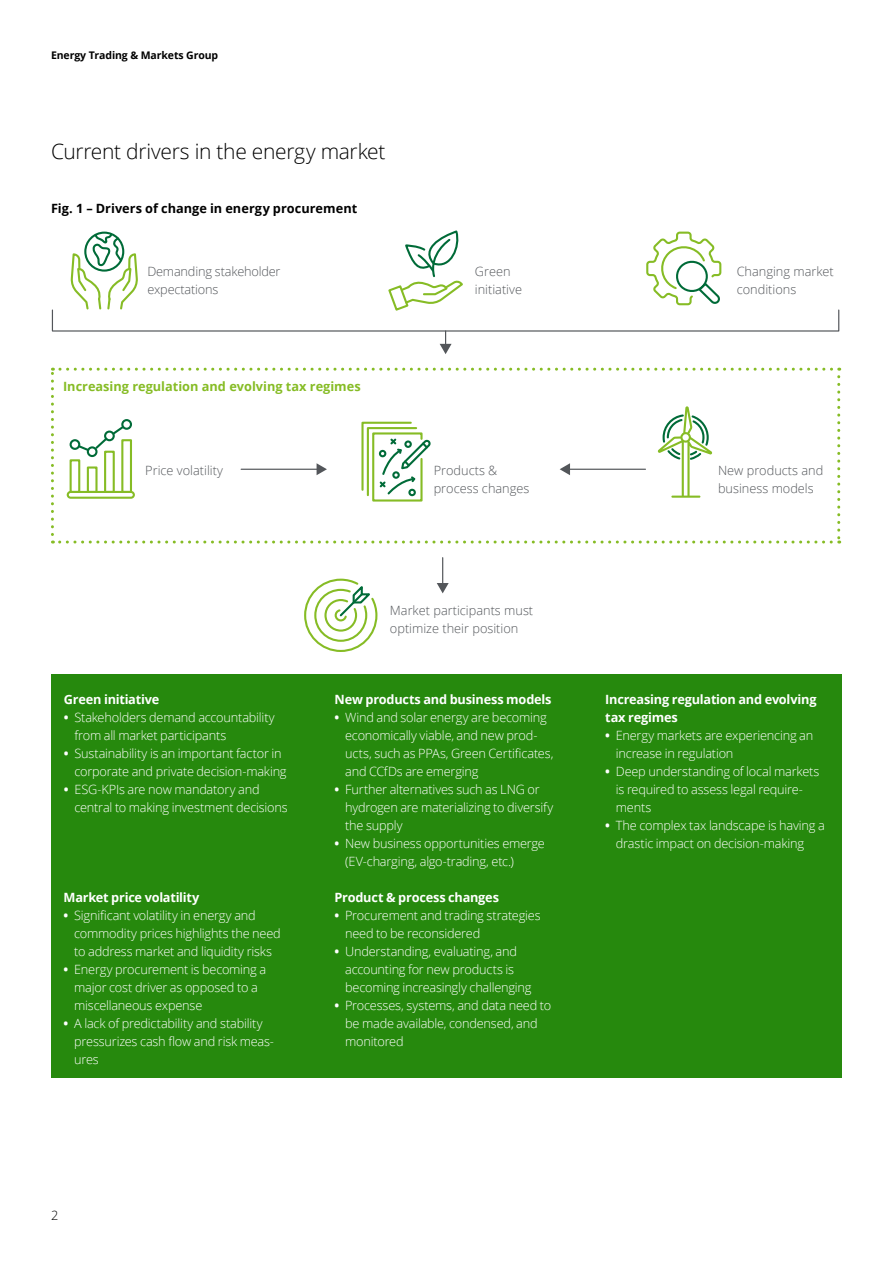
<style>
.page{position:relative;width:893px;height:1263px;background:#fff}
.page>*{position:absolute;margin:0;border:0;box-sizing:border-box;transform-origin:0 0}
.t1{font:300 21px "Open Sans";letter-spacing:-.015em;color:#000}
.t2{font:300 12.75px/18px "Open Sans";letter-spacing:-.015em;color:#fff}
.t3{font:300 12.75px/18px "Open Sans";color:#53565a}
.t4{font:700 12.75px/18px "Open Sans";letter-spacing:-.02em;color:#fff}
.t5{font:700 12.75px "Open Sans";color:#86bc25}
.t6{font:700 12.75px "Open Sans";letter-spacing:.005em;color:#000}
.t7{font:300 12.75px "Open Sans";color:#000}
.t8{font:700 10.5px "Open Sans";letter-spacing:-.01em;color:#000}
.s1{font-weight:700}
</style>
<div class="page">
<div style="left:51px;top:674px;width:791px;height:403px;background:#26890d"></div>
<hr style="left:568px;top:469px;width:77px;height:1px;background:#53565a">
<svg style="left:560px;top:463px;width:10px;height:12px"></svg>
<hr style="left:241px;top:469px;width:77px;height:1px;background:#53565a">
<svg style="left:317px;top:463px;width:10px;height:12px"></svg>
<svg style="left:52px;top:540px;width:779px;height:3px"></svg>
<svg style="left:51px;top:368px;width:3px;height:166px"></svg>
<svg style="left:60px;top:368px;width:780px;height:3px"></svg>
<svg style="left:837px;top:377px;width:3px;height:166px"></svg>
<svg style="left:437px;top:558px;width:12px;height:35px"></svg>
<svg style="left:388px;top:230px;width:75px;height:79px"></svg>
<svg style="left:70px;top:232px;width:68px;height:77px"></svg>
<svg style="left:646px;top:231px;width:76px;height:75px"></svg>
<svg style="left:361px;top:421px;width:70px;height:81px"></svg>
<svg style="left:658px;top:406px;width:54px;height:92px"></svg>
<div style="left:70px;top:459px;width:10px;height:34px;border:2px solid #86bc25"></div>
<div style="left:87px;top:466px;width:11px;height:27px;border:2px solid #86bc25"></div>
<div style="left:104px;top:451px;width:11px;height:42px;border:2px solid #86bc25"></div>
<div style="left:121px;top:439px;width:11px;height:54px;border:2px solid #86bc25"></div>
<svg style="left:77px;top:426px;width:48px;height:27px"></svg>
<div style="left:70px;top:439px;width:10px;height:11px;border:2px solid #006b38;border-radius:50%"></div>
<div style="left:87px;top:446px;width:11px;height:11px;border:2px solid #006b38;border-radius:50%"></div>
<div style="left:104px;top:430px;width:11px;height:11px;border:2px solid #006b38;border-radius:50%"></div>
<div style="left:121px;top:419px;width:11px;height:11px;border:2px solid #006b38;border-radius:50%"></div>
<div style="left:67px;top:491px;width:68px;height:8px;border:2px solid #86bc25;border-radius:3px"></div>
<svg style="left:304px;top:578px;width:74px;height:74px"></svg>
<svg style="left:440px;top:331px;width:12px;height:23px"></svg>
<p class="t8" style="left:51px;top:48px;width:169px">Energy Trading &amp; Markets Group</p>
<h1 class="t1" style="left:51px;top:137px;width:336px">Current drivers in the energy market</h1>
<p class="t6" style="left:51px;top:199px;width:308px">Fig. 1 – Drivers of change in energy procurement</p>
<p class="t3" style="left:147px;top:262px;width:135px">Demanding stakeholder expectations</p>
<p class="t3" style="left:737px;top:262px;width:99px">Changing market conditions</p>
<p class="t3" style="left:475px;top:262px;width:49px">Green initiative</p>
<p class="t5" style="left:63px;top:377px;width:299px">Increasing regulation and evolving tax regimes</p>
<p class="t3" style="left:145px;top:461px;width:79px">Price volatility</p>
<p class="t3" style="left:434px;top:461px;width:97px">Products &amp; process changes</p>
<p class="t3" style="left:718px;top:461px;width:107px">New products and business models</p>
<p class="t3" style="left:390px;top:601px;width:145px">Market participants must optimize their position</p>
<p class="t4" style="left:64px;top:690px;width:97px">Green initiative</p>
<p class="t2" style="left:74px;top:708px;width:202px;text-indent:-11px"><span class="s1">•</span> Stakeholders demand accountability from all market participants</p>
<p class="t2" style="left:74px;top:744px;width:214px;text-indent:-11px"><span class="s1">•</span> Sustainability is an important factor in corporate and private decision-making</p>
<p class="t2" style="left:74px;top:780px;width:215px;text-indent:-11px"><span class="s1">•</span> ESG-KPIs are now mandatory and central to making investment decisions</p>
<p class="t4" style="left:64px;top:887px;width:137px">Market price volatility</p>
<p class="t2" style="left:74px;top:905px;width:208px;text-indent:-11px"><span class="s1">•</span> Significant volatility in energy and commodity prices highlights the need to address market and liquidity risks</p>
<p class="t2" style="left:74px;top:959px;width:193px;text-indent:-11px"><span class="s1">•</span> Energy procurement is becoming a major cost driver as opposed to a miscellaneous expense</p>
<p class="t2" style="left:74px;top:1013px;width:201px;text-indent:-11px"><span class="s1">•</span> A lack of predictability and stability pressurizes cash flow and risk meas&shy;ures</p>
<p class="t4" style="left:334px;top:690px;width:219px">New products and business models</p>
<p class="t2" style="left:345px;top:708px;width:210px;text-indent:-11px"><span class="s1">•</span> Wind and solar energy are becoming economically viable, and new prod&shy;ucts, such as PPAs, Green Certificates, and CCfDs are emerging</p>
<p class="t2" style="left:345px;top:780px;width:210px;text-indent:-11px"><span class="s1">•</span> Further alternatives such as LNG or hydrogen are materializing to diversify the supply</p>
<p class="t2" style="left:345px;top:834px;width:201px;text-indent:-11px"><span class="s1">•</span> New business opportunities emerge (EV-charging, algo-trading, etc.)</p>
<p class="t4" style="left:334px;top:888px;width:166px">Product &amp; process changes</p>
<p class="t2" style="left:345px;top:906px;width:197px;text-indent:-11px"><span class="s1">•</span> Procurement and trading strategies need to be reconsidered</p>
<p class="t2" style="left:345px;top:942px;width:188px;text-indent:-11px"><span class="s1">•</span> Understanding, evaluating, and accounting for new products is becoming increasingly challenging</p>
<p class="t2" style="left:345px;top:996px;width:208px;text-indent:-11px"><span class="s1">•</span> Processes, systems, and data need to be made available, condensed, and monitored</p>
<p class="t4" style="left:605px;top:690px;width:213px">Increasing regulation and evolving tax regimes</p>
<p class="t2" style="left:616px;top:726px;width:199px;text-indent:-11px"><span class="s1">•</span> Energy markets are experiencing an increase in regulation</p>
<p class="t2" style="left:616px;top:762px;width:205px;text-indent:-11px"><span class="s1">•</span> Deep understanding of local markets is required to assess legal require&shy;ments</p>
<p class="t2" style="left:616px;top:816px;width:210px;text-indent:-11px"><span class="s1">•</span> The complex tax landscape is having a drastic impact on decision-making</p>
<p class="t7" style="left:51px;top:1206px;width:9px">2</p>
</div>
